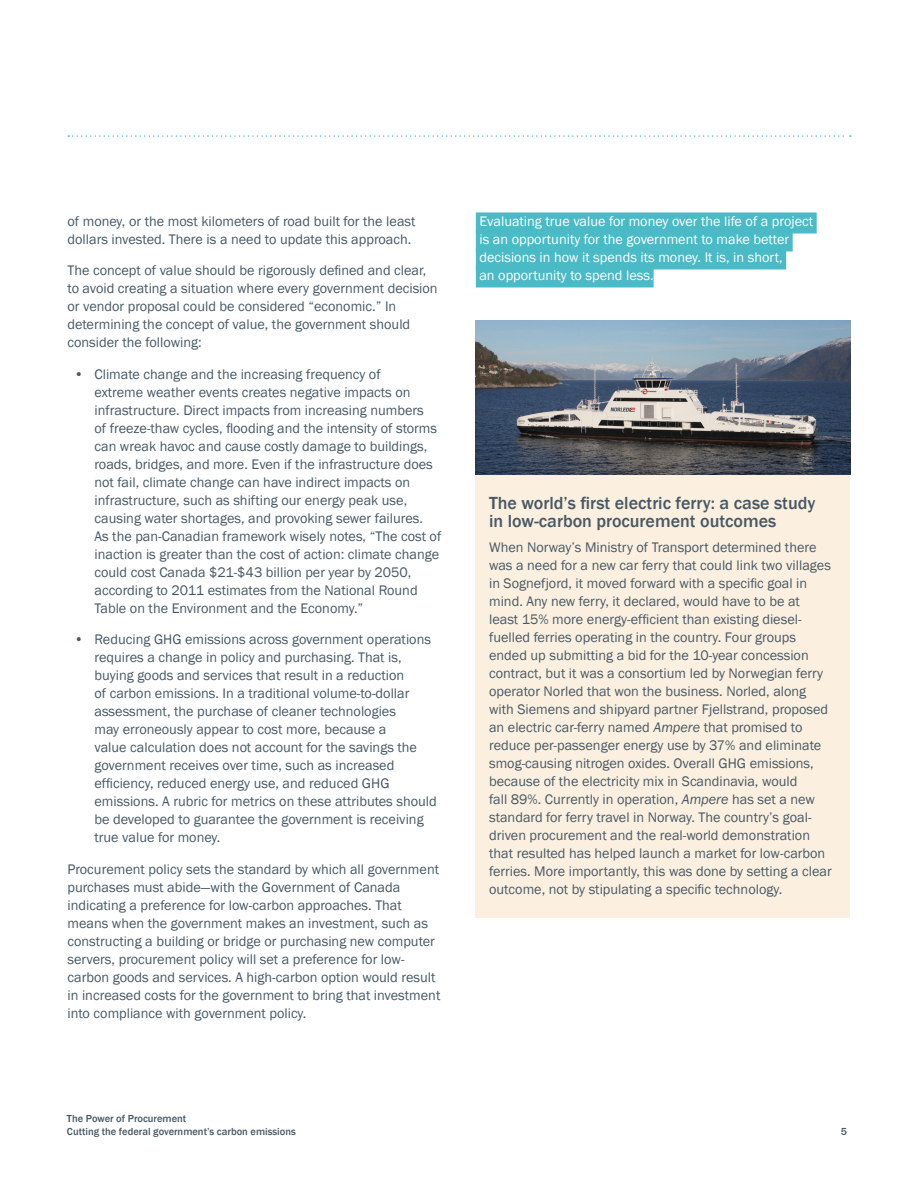
<style>
.page{position:relative;width:918px;height:1188px;background:#fff}
.page>*{position:absolute;margin:0;border:0;box-sizing:border-box;transform-origin:0 0}
.t1{font:500 18px/18px "Franklin Gothic";color:#475865}
.t2{font:14.25px/18px "Franklin Gothic";color:#475865}
.t3{font:14.25px/18px "Franklin Gothic";color:#fff}
.t4{font:500 10.5px/12.6px "Franklin Gothic";color:#475865}
.s1{font-style:italic}
</style>
<div class="page">
<svg style="left:68px;top:135px;width:783px;height:2px"></svg>
<div style="left:476px;top:212px;width:341px;height:21px;background:#4abac7"></div>
<div style="left:476px;top:230px;width:317px;height:21px;background:#4abac7"></div>
<div style="left:476px;top:248px;width:310px;height:21px;background:#4abac7"></div>
<div style="left:476px;top:266px;width:178px;height:21px;background:#4abac7"></div>
<div style="left:476px;top:410px;width:374px;height:508px;background:#fbf0df"></div>
<img style="left:476px;top:321px;width:375px;height:153px">
<p class="t2" style="left:68px;top:213px;width:350px">of money, or the most kilometers of road built for the least dollars invested. There is a need to update this approach.</p>
<p class="t2" style="left:68px;top:262px;width:372px">The concept of value should be rigorously defined and clear, to avoid creating a situation where every government decision or vendor proposal could be considered “economic.” In determining the concept of value, the government should consider the following:</p>
<p class="t2" style="left:94px;top:366px;width:348px;text-indent:-20px">• Climate change and the increasing frequency of<br>extreme weather events creates negative impacts on infrastructure. Direct impacts from increasing numbers<br>of freeze-thaw cycles, flooding and the intensity of storms can wreak havoc and cause costly damage to buildings, roads, bridges, and more. Even if the infrastructure does not fail, climate change can have indirect impacts on infrastructure, such as shifting our energy peak use, causing water shortages, and provoking sewer failures.<br>As the pan-Canadian framework wisely notes, “The cost of inaction is greater than the cost of action: climate change could cost Canada $21-$43 billion per year by 2050, according to 2011 estimates from the National Round Table on the Environment and the Economy.”</p>
<p class="t2" style="left:94px;top:631px;width:344px;text-indent:-20px">• Reducing GHG emissions across government operations requires a change in policy and purchasing. That is, buying goods and services that result in a reduction<br>of carbon emissions. In a traditional volume-to-dollar assessment, the purchase of cleaner technologies<br>may erroneously appear to cost more, because a<br>value calculation does not account for the savings the government receives over time, such as increased efficiency, reduced energy use, and reduced GHG emissions. A rubric for metrics on these attributes should be developed to guarantee the government is receiving true value for money.</p>
<p class="t2" style="left:68px;top:861px;width:374px">Procurement policy sets the standard by which all government purchases must abide—with the Government of Canada indicating a preference for low-carbon approaches. That means when the government makes an investment, such as constructing a building or bridge or purchasing new computer servers, procurement policy will set a preference for low&shy;carbon goods and services. A high-carbon option would result in increased costs for the government to bring that investment into compliance with government policy.</p>
<p class="t4" style="left:67px;top:1113px;width:230px">The Power of Procurement<br>Cutting the federal government’s carbon emissions</p>
<p class="t3" style="left:479px;top:213px;width:335px">Evaluating true value for money over the life of a project is an opportunity for the government to make better decisions in how it spends its money. It is, in short,<br>an opportunity to spend less.</p>
<p class="t1" style="left:489px;top:495px;width:328px">The world’s first electric ferry: a case study in low-carbon procurement outcomes</p>
<p class="t2" style="left:489px;top:539px;width:344px">When Norway’s Ministry of Transport determined there was a need for a new car ferry that could link two villages in Sognefjord, it moved forward with a specific goal in mind. Any new ferry, it declared, would have to be at least 15% more energy-efficient than existing diesel&shy;fuelled ferries operating in the country. Four groups ended up submitting a bid for the 10-year concession contract, but it was a consortium led by Norwegian ferry operator Norled that won the business. Norled, along with Siemens and shipyard partner Fjellstrand, proposed an electric car-ferry named <span class="s1">Ampere</span> that promised to reduce per-passenger energy use by 37% and eliminate smog-causing nitrogen oxides. Overall GHG emissions, because of the electricity mix in Scandinavia, would<br>fall 89%. Currently in operation, <span class="s1">Ampere</span> has set a new standard for ferry travel in Norway. The country’s goal&shy;driven procurement and the real-world demonstration that resulted has helped launch a market for low-carbon ferries. More importantly, this was done by setting a clear outcome, not by stipulating a specific technology.</p>
<p class="t4" style="left:841px;top:1126px;width:8px">5</p>
</div>
